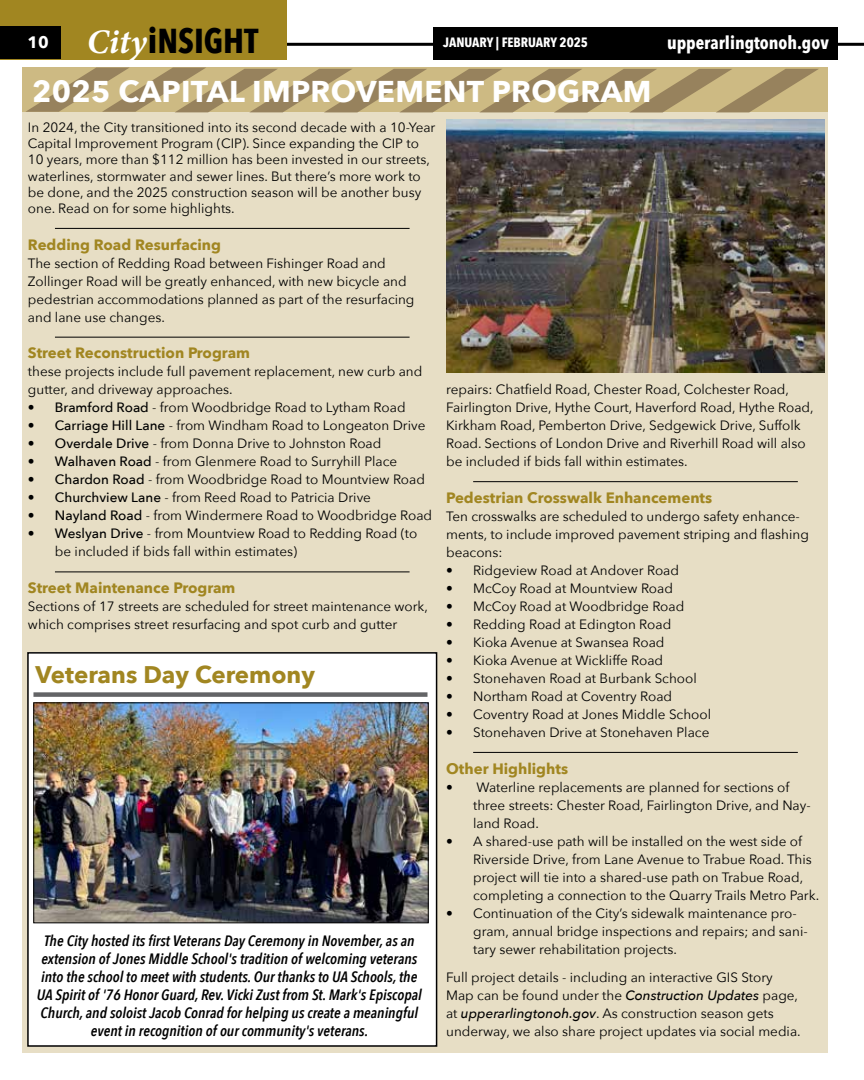
<style>
.page{position:relative;width:864px;height:1080px;background:#fff}
.page>*{position:absolute;margin:0;border:0;box-sizing:border-box;transform-origin:0 0}
.t1{font:700 34.5px "Avenir Next Condensed";color:#000}
.t2{font:700 30px "Avenir Next";letter-spacing:.01em;color:#fff}
.t3{font:700 24px "Avenir Next";color:#a18621}
.t4{font:700 18px "Avenir Next Condensed";color:#fff}
.t5{font:italic 600 15px/18px "Avenir Next Condensed";color:#000;text-align:center}
.t6{font:700 15px "Avenir Next";color:#a18621}
.t7{font:13.5px/18px "Avenir Next";color:#000}
.t8{font:700 13.5px "Avenir Next Condensed";color:#fff}
.s1{font-family:"Minion Variable Concept";font-weight:400;font-style:italic;color:#fff}
.s2{font-weight:500}
.s3{font-weight:500;font-style:italic}
</style>
<div class="page">
<hr style="left:0;top:43px;width:864px;height:3px;background:#000">
<div style="left:0;top:0;width:287px;height:59px;background:#a18621"></div>
<div style="left:0;top:26px;width:61px;height:33px;background:#000"></div>
<div style="left:434px;top:27px;width:404px;height:33px;background:#000"></div>
<div style="left:22px;top:100px;width:806px;height:953px;background:#e7dec5"></div>
<hr style="left:55px;top:228px;width:355px;height:1px;background:#000">
<hr style="left:55px;top:337px;width:355px;height:1px;background:#000">
<hr style="left:55px;top:572px;width:355px;height:1px;background:#000">
<hr style="left:473px;top:481px;width:325px;height:1px;background:#000">
<hr style="left:473px;top:752px;width:325px;height:1px;background:#000">
<svg style="left:25px;top:68px;width:794px;height:44px;background:#b6a273"></svg>
<img style="left:446px;top:120px;width:379px;height:252px">
<div style="left:28px;top:653px;width:409px;height:393px;background:#fff"></div>
<div style="left:27px;top:652px;width:410px;height:395px;border:2px solid #000"></div>
<img style="left:35px;top:704px;width:392px;height:217px">
<div style="left:33px;top:702px;width:396px;height:221px;border:1px solid #000"></div>
<div style="left:33px;top:692px;width:395px;height:5px;background:#636466"></div>
<h1 class="t1" style="left:27px;top:20px;width:233px"><sup>10</sup> <span class="s1">City</span>iNSIGHT</h1>
<p class="t8" style="left:443px;top:34px;width:146px">JANUARY | FEBRUARY 2025</p>
<h3 class="t4" style="left:667px;top:32px;width:163px">upperarlingtonoh.gov</h3>
<h2 class="t2" style="left:32px;top:65px;width:621px">2025 CAPITAL IMPROVEMENT PROGRAM</h2>
<p class="t7" style="left:28px;top:119px;width:409px;line-height:16.2px">In 2024, the City transitioned into its second decade with a 10-Year Capital Improvement Program (CIP). Since expanding the CIP to 10 years, more than $112 million has been invested in our streets, waterlines, stormwater and sewer lines. But there’s more work to be done, and the 2025 construction season will be another busy one. Read on for some highlights.</p>
<p class="t6" style="left:28px;top:231px;width:195px">Redding Road Resurfacing</p>
<p class="t7" style="left:28px;top:253px;width:388px">The section of Redding Road between Fishinger Road and Zollinger Road will be greatly enhanced, with new bicycle and pedestrian accommodations planned as part of the resurfacing and lane use changes.</p>
<p class="t6" style="left:28px;top:340px;width:224px">Street Reconstruction Program</p>
<p class="t7" style="left:28px;top:362px;width:396px">these projects include full pavement replacement, new curb and gutter, and driveway approaches.</p>
<p class="t7" style="left:28px;top:398px;width:379px"><span class="s2">• Bramford Road</span> - from Woodbridge Road to Lytham Road</p>
<p class="t7" style="left:28px;top:416px;width:399px"><span class="s2">• Carriage Hill Lane</span> - from Windham Road to Longeaton Drive</p>
<p class="t7" style="left:28px;top:434px;width:355px"><span class="s2">• Overdale Drive</span> - from Donna Drive to Johnston Road</p>
<p class="t7" style="left:28px;top:452px;width:371px"><span class="s2">• Walhaven Road</span> - from Glenmere Road to Surryhill Place</p>
<p class="t7" style="left:28px;top:470px;width:399px"><span class="s2">• Chardon Road</span> - from Woodbridge Road to Mountview Road</p>
<p class="t7" style="left:28px;top:488px;width:345px"><span class="s2">• Churchview Lane</span> - from Reed Road to Patricia Drive</p>
<p class="t7" style="left:28px;top:506px;width:406px"><span class="s2">• Nayland Road</span> - from Windermere Road to Woodbridge Road</p>
<p class="t7" style="left:55px;top:524px;width:364px;text-indent:-27px"><span class="s2">• Weslyan Drive</span> - from Mountview Road to Redding Road (to be included if bids fall within estimates)</p>
<p class="t6" style="left:28px;top:575px;width:209px">Street Maintenance Program</p>
<p class="t7" style="left:28px;top:597px;width:402px">Sections of 17 streets are scheduled for street maintenance work, which comprises street resurfacing and spot curb and gutter</p>
<h3 class="t3" style="left:36px;top:654px;width:281px">Veterans Day Ceremony</h3>
<p class="t5" style="left:37px;top:931px;width:386px">The City hosted its first Veterans Day Ceremony in November, as an extension of Jones Middle School's tradition of welcoming veterans into the school to meet with students. Our thanks to UA Schools, the UA Spirit of '76 Honor Guard, Rev. Vicki Zust from St. Mark's Episcopal Church, and soloist Jacob Conrad for helping us create a meaningful event in recognition of our community's veterans.</p>
<p class="t7" style="left:446px;top:380px;width:369px">repairs: Chatfield Road, Chester Road, Colchester Road, Fairlington Drive, Hythe Court, Haverford Road, Hythe Road, Kirkham Road, Pemberton Drive, Sedgewick Drive, Suffolk Road. Sections of London Drive and Riverhill Road will also be included if bids fall within estimates.</p>
<p class="t6" style="left:446px;top:485px;width:268px">Pedestrian Crosswalk Enhancements</p>
<p class="t7" style="left:446px;top:507px;width:364px">Ten crosswalks are scheduled to undergo safety enhance&shy;ments, to include improved pavement striping and flashing beacons:</p>
<p class="t7" style="left:446px;top:561px;width:234px">• Ridgeview Road at Andover Road</p>
<p class="t7" style="left:446px;top:579px;width:228px">• McCoy Road at Mountview Road</p>
<p class="t7" style="left:446px;top:597px;width:240px">• McCoy Road at Woodbridge Road</p>
<p class="t7" style="left:446px;top:615px;width:227px">• Redding Road at Edington Road</p>
<p class="t7" style="left:446px;top:633px;width:220px">• Kioka Avenue at Swansea Road</p>
<p class="t7" style="left:446px;top:651px;width:218px">• Kioka Avenue at Wickliffe Road</p>
<p class="t7" style="left:446px;top:669px;width:252px">• Stonehaven Road at Burbank School</p>
<p class="t7" style="left:446px;top:687px;width:228px">• Northam Road at Coventry Road</p>
<p class="t7" style="left:446px;top:705px;width:266px">• Coventry Road at Jones Middle School</p>
<p class="t7" style="left:446px;top:723px;width:265px">• Stonehaven Drive at Stonehaven Place</p>
<p class="t6" style="left:446px;top:755px;width:123px">Other Highlights</p>
<p class="t7" style="left:473px;top:777px;width:339px;text-indent:-27px">• Waterline replacements are planned for sections of three streets: Chester Road, Fairlington Drive, and Nay&shy;land Road.</p>
<p class="t7" style="left:473px;top:831px;width:348px;text-indent:-27px">• A shared-use path will be installed on the west side of Riverside Drive, from Lane Avenue to Trabue Road. This project will tie into a shared-use path on Trabue Road, completing a connection to the Quarry Trails Metro Park.</p>
<p class="t7" style="left:473px;top:903px;width:336px;text-indent:-27px">• Continuation of the City’s sidewalk maintenance pro&shy;gram, annual bridge inspections and repairs; and sani&shy;tary sewer rehabilitation projects.</p>
<p class="t7" style="left:446px;top:968px;width:356px">Full project details - including an interactive GIS Story Map can be found under the <span class="s3">Construction Updates</span> page, at <span class="s3">upperarlingtonoh.gov</span>. As construction season gets underway, we also share project updates via social media.</p>
</div>
